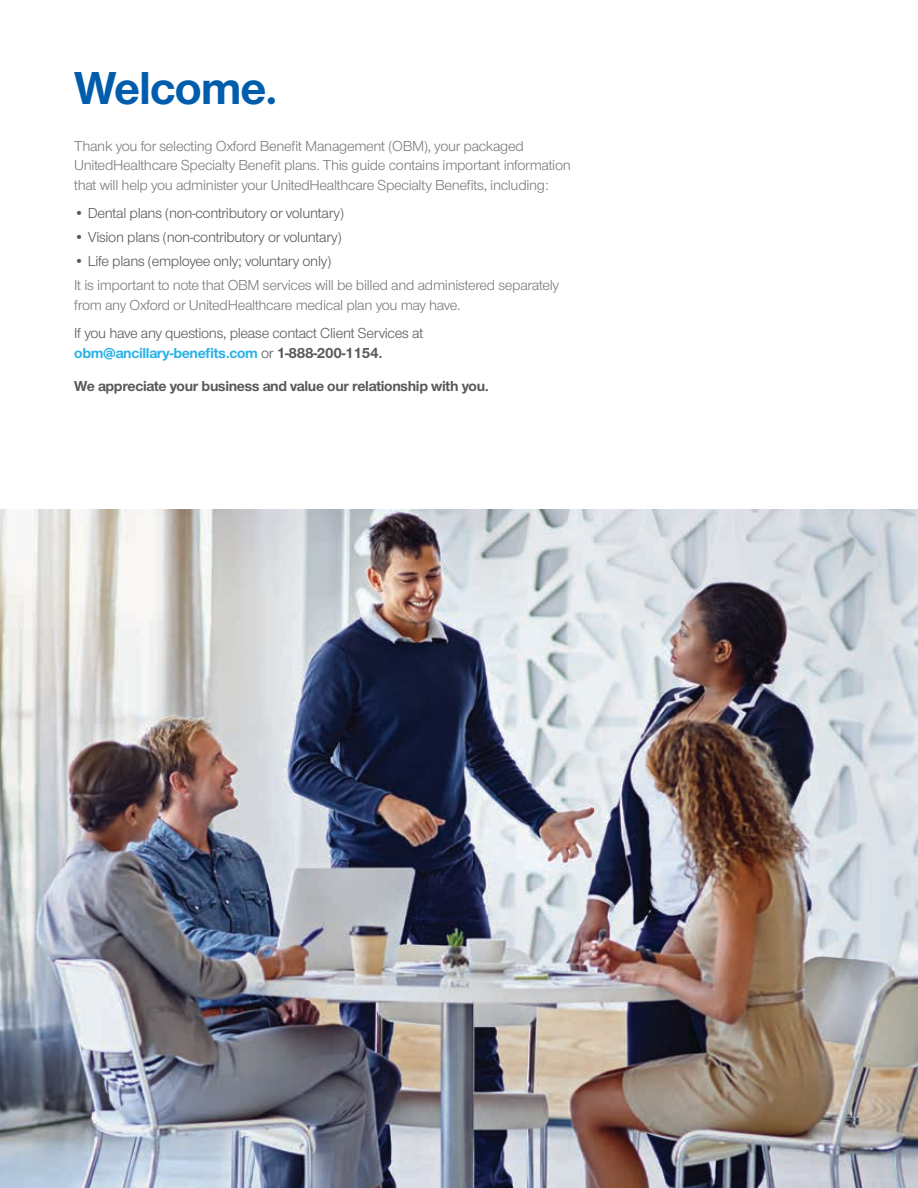
<style>
.page{position:relative;width:918px;height:1188px;background:#fff}
.page>*{position:absolute;margin:0;border:0;box-sizing:border-box;transform-origin:0 0}
.t1{font:700 48px "UHC Sans";letter-spacing:-.02em;color:#005dac}
.t2{font:15px/19.5px "UHC Sans";letter-spacing:-.02em;color:#797a7d}
.t3{font:15px/19.5px "UHC Sans";letter-spacing:-.02em;color:#58595b}
.t4{font:700 15px "UHC Sans";letter-spacing:-.02em;color:#58595b}
.s1{font-weight:700;color:#2ab2e7}
.s2{font-weight:700}
</style>
<div class="page">
<img style="left:0;top:510px;width:918px;height:678px">
<h1 class="t1" style="left:74px;top:56px;width:206px">Welcome.</h1>
<p class="t2" style="left:74px;top:135px;width:498px">Thank you for selecting Oxford Benefit Management (OBM), your packaged<br>UnitedHealthcare Specialty Benefit plans. This guide contains important information that will help you administer your UnitedHealthcare Specialty Benefits, including:</p>
<p class="t3" style="left:74px;top:203px;width:271px">• Dental plans (non-contributory or voluntary)</p>
<p class="t3" style="left:74px;top:227px;width:269px">• Vision plans (non-contributory or voluntary)</p>
<p class="t3" style="left:74px;top:251px;width:258px">• Life plans (employee only; voluntary only)</p>
<p class="t2" style="left:74px;top:275px;width:486px">It is important to note that OBM services will be billed and administered separately from any Oxford or UnitedHealthcare medical plan you may have.</p>
<p class="t3" style="left:74px;top:323px;width:351px">If you have any questions, please contact Client Services at <span class="s1">obm@ancillary-benefits.com</span> or <span class="s2">1-888-200-1154.</span></p>
<p class="t4" style="left:74px;top:375px;width:416px">We appreciate your business and value our relationship with you.</p>
</div>
